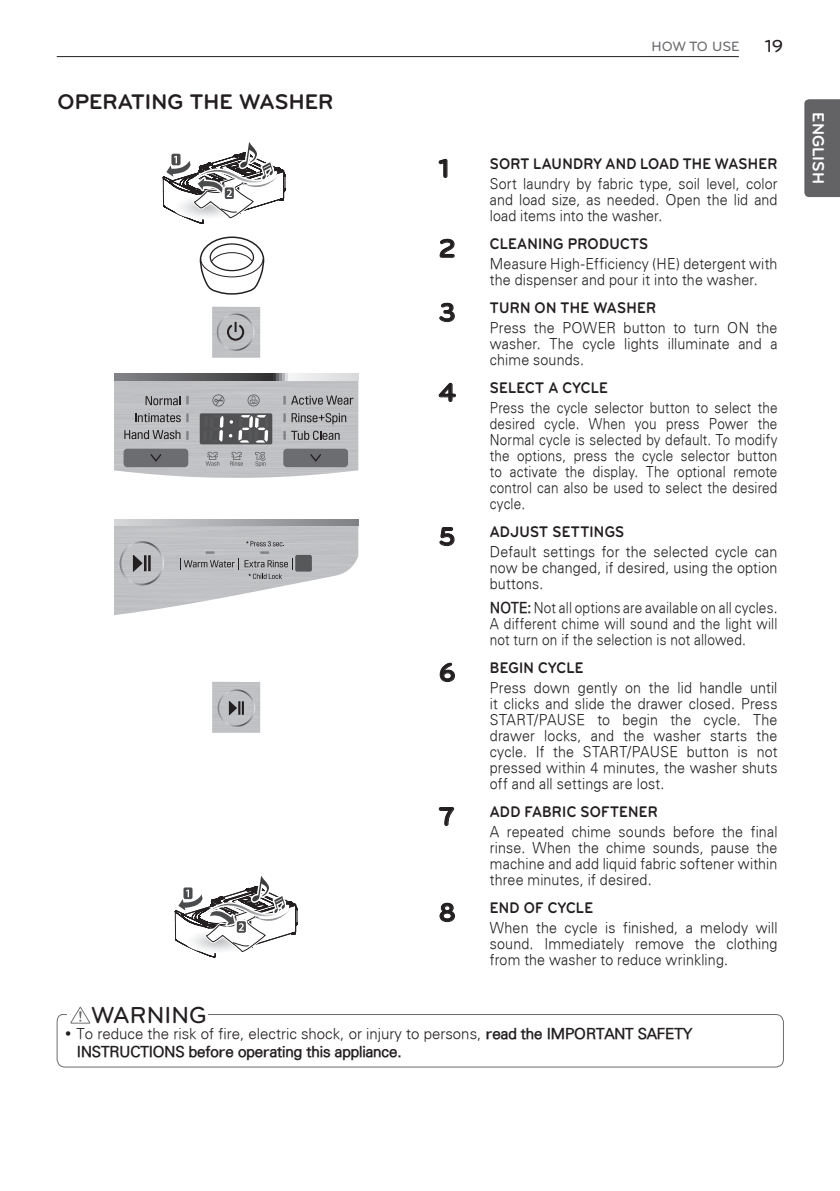
<style>
.page{position:relative;width:840px;height:1191px;background:#fff}
.page>*{position:absolute;margin:0;border:0;box-sizing:border-box;transform-origin:0 0}
.Main_Title{font:700 26.6px "Bryant LG";color:#231f20}
._1-Title{font:500 24px "Bryant LG";color:#231f20}
.Mid-Title{font:700 22px "Bryant LG";color:#231f20}
.t1{font:500 18px "Bryant LG";color:#231f20}
.t2{font:700 16.8px "Bryant LG";color:#fff}
.Subtitle2{font:700 16px "Bryant LG";letter-spacing:.02em;color:#231f20;scale:.9 1}
.Body_Text_-_LG_Style{font:300 15px/16px "Univers";letter-spacing:.01em;color:#231f20;text-align:justify;scale:.95 1}
.Body_Text_-_LG_Style-2{font:300 15px/16px "Univers";letter-spacing:.01em;color:#231f20;text-align:justify;scale:.9 1}
.t3{font:300 15px/18.2px "Univers";color:#231f20}
.Body_Text_-_LG_Style-3{font:300 15px/16px "Univers";letter-spacing:.01em;color:#231f20;text-align:justify;scale:.91 1}
.t4{font:500 14px "Bryant LG";color:#6c6d70}
.s1{font-style:inherit}
</style>
<div class="page">
<div style="left:804px;top:99px;width:35px;height:98px;background:#636366"></div>
<hr style="left:57px;top:56px;width:681px;height:1px;background:#231f20">
<img style="left:114px;top:380px;width:244px;height:98px">
<svg style="left:114px;top:373px;width:244px;height:7px;background:#868789"></svg>
<div style="left:200px;top:413px;width:72px;height:31px;background:#515153;border-radius:2px"></div>
<svg style="left:229px;top:415px;width:40px;height:27px"></svg>
<svg style="left:219px;top:416px;width:4px;height:26px"></svg>
<svg style="left:186px;top:431px;width:2px;height:9px"></svg>
<svg style="left:186px;top:396px;width:2px;height:8px"></svg>
<svg style="left:283px;top:431px;width:2px;height:9px"></svg>
<svg style="left:283px;top:413px;width:2px;height:9px"></svg>
<svg style="left:283px;top:396px;width:2px;height:8px"></svg>
<svg style="left:205px;top:452px;width:14px;height:14px"></svg>
<svg style="left:230px;top:452px;width:13px;height:14px"></svg>
<svg style="left:255px;top:452px;width:11px;height:15px"></svg>
<svg style="left:212px;top:394px;width:12px;height:12px"></svg>
<svg style="left:247px;top:394px;width:12px;height:12px"></svg>
<div style="left:123px;top:449px;width:65px;height:18px;background:#6c6d70;border-radius:4px"></div>
<div style="left:283px;top:449px;width:65px;height:18px;background:#6c6d70;border-radius:4px"></div>
<svg style="left:150px;top:454px;width:11px;height:8px"></svg>
<svg style="left:310px;top:454px;width:11px;height:8px"></svg>
<svg style="left:145px;top:396px;width:35px;height:9px"></svg>
<svg style="left:135px;top:413px;width:53px;height:9px"></svg>
<svg style="left:124px;top:430px;width:56px;height:9px"></svg>
<svg style="left:291px;top:395px;width:62px;height:10px"></svg>
<svg style="left:291px;top:431px;width:48px;height:9px"></svg>
<svg style="left:291px;top:413px;width:55px;height:11px"></svg>
<img style="left:114px;top:526px;width:244px;height:89px">
<svg style="left:114px;top:519px;width:244px;height:7px;background:#a9abae"></svg>
<div style="left:295px;top:555px;width:17px;height:16px;background:#57585a;border-radius:2px"></div>
<svg style="left:119px;top:541px;width:45px;height:44px;background:#adaeb1"></svg>
<svg style="left:244px;top:541px;width:49px;height:38px;background:#abacae"></svg>
<svg style="left:180px;top:551px;width:58px;height:18px"></svg>
<img style="left:212px;top:307px;width:48px;height:51px">
<svg style="left:217px;top:313px;width:37px;height:38px"></svg>
<img style="left:212px;top:681px;width:48px;height:52px">
<svg style="left:217px;top:689px;width:38px;height:38px"></svg>
<svg style="left:162px;top:142px;width:123px;height:81px"></svg>
<svg style="left:199px;top:236px;width:66px;height:59px"></svg>
<svg style="left:438px;top:159px;width:9px;height:19px"></svg>
<svg style="left:439px;top:239px;width:15px;height:18px"></svg>
<svg style="left:439px;top:303px;width:15px;height:19px"></svg>
<svg style="left:438px;top:383px;width:17px;height:19px"></svg>
<svg style="left:439px;top:527px;width:15px;height:19px"></svg>
<svg style="left:439px;top:663px;width:15px;height:19px"></svg>
<svg style="left:439px;top:807px;width:14px;height:18px"></svg>
<svg style="left:439px;top:903px;width:15px;height:19px"></svg>
<svg style="left:174px;top:876px;width:123px;height:81px"></svg>
<svg style="left:56px;top:1006px;width:727px;height:61px"></svg>
<p class="Mid-Title" style="left:58px;top:88px;width:277px">OPERATING THE WASHER</p>
<p class="_1-Title" style="left:91px;top:1000px;width:117px">WARNING</p>
<p class="t4" style="left:651px;top:37px;width:89px">HOW TO USE</p>
<p class="t1" style="left:764px;top:35px;width:20px">19</p>
<p class="Main_Title" style="left:438px;top:152px;width:12px">1</p>
<p class="Subtitle2" style="left:489px;top:154px;width:321px">SORT LAUNDRY AND LOAD THE WASHER</p>
<p class="Body_Text_-_LG_Style" style="left:489px;top:176px;width:304px">Sort laundry by fabric type, soil level, color and load size, as needed. Open the lid and load items into the washer.</p>
<p class="Main_Title" style="left:438px;top:232px;width:18px">2</p>
<p class="Subtitle2" style="left:489px;top:234px;width:177px">CLEANING PRODUCTS</p>
<p class="Body_Text_-_LG_Style" style="left:489px;top:256px;width:304px">Measure High-Efficiency (HE) detergent with the dispenser and pour it into the washer.</p>
<p class="Main_Title" style="left:438px;top:296px;width:18px">3</p>
<p class="Subtitle2" style="left:489px;top:298px;width:186px">TURN ON THE WASHER</p>
<p class="Body_Text_-_LG_Style" style="left:489px;top:319px;width:304px">Press the POWER button to turn ON the washer. The cycle lights illuminate and a chime sounds.</p>
<p class="Main_Title" style="left:438px;top:376px;width:18px">4</p>
<p class="Subtitle2" style="left:489px;top:378px;width:133px">SELECT A CYCLE</p>
<p class="Body_Text_-_LG_Style-2" style="left:489px;top:399px;width:321px">Press the cycle selector button to select the desired cycle. When you press Power the Normal cycle is selected by default. To modify the options, press the cycle selector button to activate the display. The optional remote control can also be used to select the desired cycle.</p>
<p class="Main_Title" style="left:438px;top:520px;width:18px">5</p>
<p class="Subtitle2" style="left:489px;top:522px;width:151px">ADJUST SETTINGS</p>
<p class="Body_Text_-_LG_Style" style="left:489px;top:543px;width:304px">Default settings for the selected cycle can now be changed, if desired, using the option buttons.</p>
<p class="Body_Text_-_LG_Style-3" style="left:489px;top:599px;width:317px"><span class="s1">NOTE:</span> Not all options are available on all cycles.<br>A different chime will sound and the light will not turn on if the selection is not allowed.</p>
<p class="Main_Title" style="left:438px;top:656px;width:18px">6</p>
<p class="Subtitle2" style="left:489px;top:658px;width:106px">BEGIN CYCLE</p>
<p class="Body_Text_-_LG_Style" style="left:489px;top:679px;width:304px">Press down gently on the lid handle until it clicks and slide the drawer closed. Press START/PAUSE to begin the cycle. The drawer locks, and the washer starts the cycle. If the START/PAUSE button is not pressed within 4 minutes, the washer shuts off and all settings are lost.</p>
<p class="Main_Title" style="left:438px;top:800px;width:17px">7</p>
<p class="Subtitle2" style="left:489px;top:802px;width:188px">ADD FABRIC SOFTENER</p>
<p class="Body_Text_-_LG_Style" style="left:489px;top:823px;width:304px">A repeated chime sounds before the final rinse. When the chime sounds, pause the machine and add liquid fabric softener within three minutes, if desired.</p>
<p class="Main_Title" style="left:438px;top:896px;width:18px">8</p>
<p class="Subtitle2" style="left:489px;top:898px;width:116px">END OF CYCLE</p>
<p class="Body_Text_-_LG_Style" style="left:489px;top:919px;width:304px">When the cycle is finished, a melody will sound. Immediately remove the clothing from the washer to reduce wrinkling.</p>
<p class="t3" style="left:77px;top:1024px;width:616px"><span class="s1">To reduce the risk of fire, electric shock, or injury to persons,</span> read the IMPORTANT SAFETY<br>INSTRUCTIONS before operating this appliance.</p>
<p class="t2" style="left:828px;top:112px;width:73px;rotate:90deg">ENGLISH</p>
</div>
